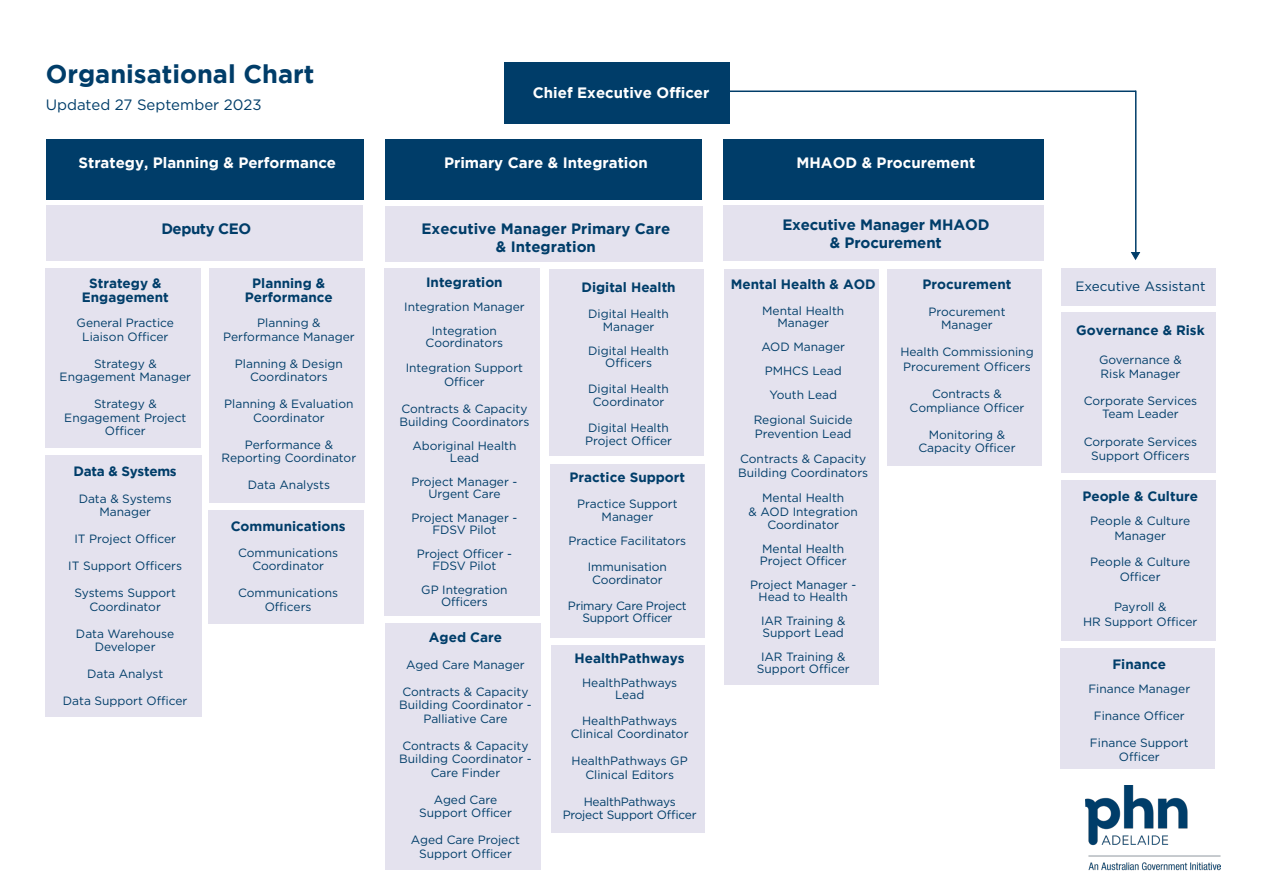
<style>
.page{position:relative;width:1263px;height:893px;background:#fff}
.page>*{position:absolute;margin:0;border:0;box-sizing:border-box;transform-origin:0 0}
.t1{font:700 25.5px "Gotham";color:#003d69}
.t2{font:700 15px "Gotham";color:#fff}
.t3{font:700 15px/18px "Gotham";letter-spacing:-.01em;color:#003d69;text-align:center}
.t4{font:15px "Gotham";color:#003d69}
.t5{font:700 15px "Gotham";letter-spacing:-.03em;color:#003d69}
.t6{font:700 13.5px/13.5px "Gotham";color:#003d69;text-align:center}
.t7{font:13.5px "Gotham";color:#003d69}
.t8{font:700 13.5px "Gotham";letter-spacing:-.02em;color:#003d69}
.t9{font:12px/13.5px "Gotham";color:#003d69;text-align:center}
.t10{font:12px/12px "Gotham";letter-spacing:-.02em;color:#003d69;text-align:center}
</style>
<div class="page">
<div style="left:504px;top:62px;width:226px;height:61px;background:#003d69"></div>
<div style="left:46px;top:206px;width:317px;height:55px;background:#e4e2ee"></div>
<div style="left:385px;top:206px;width:318px;height:55px;background:#e4e2ee"></div>
<div style="left:385px;top:268px;width:155px;height:347px;background:#e4e2ee"></div>
<div style="left:46px;top:139px;width:318px;height:61px;background:#003d69"></div>
<div style="left:724px;top:269px;width:154px;height:416px;background:#e4e2ee"></div>
<div style="left:1060px;top:480px;width:155px;height:161px;background:#e4e2ee"></div>
<div style="left:385px;top:139px;width:317px;height:61px;background:#003d69"></div>
<div style="left:887px;top:269px;width:155px;height:196px;background:#e4e2ee"></div>
<div style="left:1061px;top:312px;width:155px;height:161px;background:#e4e2ee"></div>
<div style="left:550px;top:464px;width:155px;height:174px;background:#e4e2ee"></div>
<div style="left:45px;top:456px;width:156px;height:261px;background:#e4e2ee"></div>
<div style="left:724px;top:206px;width:320px;height:55px;background:#e4e2ee"></div>
<div style="left:208px;top:509px;width:156px;height:114px;background:#e4e2ee"></div>
<div style="left:1060px;top:648px;width:154px;height:120px;background:#e4e2ee"></div>
<div style="left:724px;top:139px;width:320px;height:61px;background:#003d69"></div>
<div style="left:46px;top:268px;width:155px;height:180px;background:#e4e2ee"></div>
<div style="left:551px;top:645px;width:153px;height:188px;background:#e4e2ee"></div>
<div style="left:549px;top:269px;width:155px;height:187px;background:#e4e2ee"></div>
<div style="left:386px;top:623px;width:155px;height:247px;background:#e4e2ee"></div>
<div style="left:1061px;top:268px;width:155px;height:37px;background:#e4e2ee"></div>
<div style="left:209px;top:268px;width:155px;height:234px;background:#e4e2ee"></div>
<img style="left:1085px;top:785px;width:135px;height:86px">
<hr style="left:727px;top:91px;width:409px;height:1px;background:#003d69">
<hr style="left:1135px;top:91px;width:1px;height:164px;background:#003d69">
<svg style="left:1131px;top:252px;width:9px;height:8px"></svg>
<p class="t1" style="left:46px;top:60px;width:270px">Organisational Chart</p>
<p class="t4" style="left:46px;top:95px;width:217px">Updated 27 September 2023</p>
<p class="t2" style="left:79px;top:154px;width:259px">Strategy, Planning &amp; Performance</p>
<p class="t2" style="left:533px;top:84px;width:178px">Chief Executive Officer</p>
<p class="t2" style="left:444px;top:154px;width:205px">Primary Care &amp; Integration</p>
<p class="t2" style="left:796px;top:154px;width:180px">MHAOD &amp; Procurement</p>
<p class="t3" style="left:782px;top:216px;width:209px">Executive Manager MHAOD &amp; Procurement</p>
<p class="t5" style="left:161px;top:220px;width:91px">Deputy CEO</p>
<p class="t3" style="left:422px;top:219px;width:250px">Executive Manager Primary Care &amp; Integration</p>
<p class="t6" style="left:426px;top:275px;width:78px">Integration</p>
<p class="t9" style="left:404px;top:299px;width:122px">Integration Manager</p>
<p class="t9" style="left:426px;top:324px;width:79px;line-height:12px">Integration<br>Coordinators</p>
<p class="t9" style="left:406px;top:361px;width:119px">Integration Support<br>Officer</p>
<p class="t9" style="left:399px;top:401px;width:131px;text-align:left">Contracts &amp; Capacity<br>Building Coordinators</p>
<p class="t9" style="left:412px;top:440px;width:106px;line-height:12px">Aboriginal Health<br>Lead</p>
<p class="t9" style="left:411px;top:476px;width:108px;line-height:12px">Project Manager -<br>Urgent Care</p>
<p class="t9" style="left:411px;top:512px;width:108px;line-height:12px">Project Manager -<br>FDSV Pilot</p>
<p class="t9" style="left:417px;top:548px;width:97px;line-height:12px">Project Officer -<br>FDSV Pilot</p>
<p class="t9" style="left:421px;top:584px;width:88px;line-height:12px">GP Integration<br>Officers</p>
<p class="t6" style="left:252px;top:276px;width:74px">Planning &amp;</p>
<p class="t7" style="left:1075px;top:277px;width:132px">Executive Assistant</p>
<p class="t6" style="left:245px;top:290px;width:89px">Performance</p>
<p class="t9" style="left:223px;top:316px;width:133px">Planning &amp;<br>Performance Manager</p>
<p class="t9" style="left:235px;top:356px;width:109px">Planning &amp; Design<br>Coordinators</p>
<p class="t9" style="left:224px;top:397px;width:131px">Planning &amp; Evaluation<br>Coordinator</p>
<p class="t9" style="left:221px;top:437px;width:136px">Performance &amp;<br>Reporting Coordinator</p>
<p class="t9" style="left:248px;top:478px;width:84px">Data Analysts</p>
<p class="t6" style="left:82px;top:276px;width:89px">Strategy &amp;<br>Engagement</p>
<p class="t9" style="left:77px;top:316px;width:99px">General Practice<br>Liaison Officer</p>
<p class="t9" style="left:60px;top:356px;width:133px">Strategy &amp;<br>Engagement Manager</p>
<p class="t9" style="left:64px;top:397px;width:124px">Strategy &amp;<br>Engagement Project<br>Officer</p>
<p class="t6" style="left:922px;top:277px;width:90px">Procurement</p>
<p class="t9" style="left:928px;top:304px;width:79px">Procurement<br>Manager</p>
<p class="t9" style="left:900px;top:344px;width:135px;line-height:15px;text-align:left">Health Commissioning<br>Procurement Officers</p>
<p class="t9" style="left:910px;top:387px;width:116px">Contracts &amp;<br>Compliance Officer</p>
<p class="t9" style="left:918px;top:427px;width:99px">Monitoring &amp;<br>Capacity Officer</p>
<p class="t6" style="left:731px;top:277px;width:146px">Mental Health &amp; AOD</p>
<p class="t9" style="left:762px;top:304px;width:84px;line-height:12px">Mental Health<br>Manager</p>
<p class="t9" style="left:761px;top:339px;width:85px">AOD Manager</p>
<p class="t9" style="left:765px;top:363px;width:79px">PMHCS Lead</p>
<p class="t9" style="left:769px;top:387px;width:69px">Youth Lead</p>
<p class="t9" style="left:754px;top:413px;width:100px;text-align:left">Regional Suicide<br>Prevention Lead</p>
<p class="t9" style="left:738px;top:452px;width:131px;text-align:left">Contracts &amp; Capacity<br>Building Coordinators</p>
<p class="t9" style="left:748px;top:491px;width:111px">Mental Health<br>&amp; AOD Integration<br>Coordinator</p>
<p class="t9" style="left:760px;top:543px;width:88px;line-height:12px;text-align:left">Mental Health<br>Project Officer</p>
<p class="t9" style="left:750px;top:579px;width:108px;line-height:12px">Project Manager -<br>Head to Health</p>
<p class="t9" style="left:761px;top:615px;width:86px;line-height:12px;text-align:left">IAR Training &amp;<br>Support Lead</p>
<p class="t9" style="left:757px;top:651px;width:94px;line-height:12px">IAR Training &amp;<br>Support Officer</p>
<p class="t6" style="left:581px;top:280px;width:96px">Digital Health</p>
<p class="t9" style="left:588px;top:306px;width:82px">Digital Health<br>Manager</p>
<p class="t9" style="left:588px;top:345px;width:82px;line-height:12px">Digital Health<br>Officers</p>
<p class="t9" style="left:588px;top:381px;width:82px">Digital Health<br>Coordinator</p>
<p class="t9" style="left:585px;top:420px;width:88px;text-align:left">Digital Health<br>Project Officer</p>
<p class="t6" style="left:1076px;top:323px;width:130px">Governance &amp; Risk</p>
<p class="t9" style="left:1099px;top:353px;width:84px;text-align:left">Governance &amp;<br>Risk Manager</p>
<p class="t9" style="left:1084px;top:394px;width:115px">Corporate Services<br>Team Leader</p>
<p class="t9" style="left:1084px;top:435px;width:115px">Corporate Services<br>Support Officers</p>
<p class="t8" style="left:74px;top:463px;width:105px">Data &amp; Systems</p>
<p class="t9" style="left:79px;top:492px;width:94px">Data &amp; Systems<br>Manager</p>
<p class="t9" style="left:74px;top:532px;width:103px">IT Project Officer</p>
<p class="t9" style="left:68px;top:559px;width:115px">IT Support Officers</p>
<p class="t9" style="left:74px;top:586px;width:103px">Systems Support<br>Coordinator</p>
<p class="t9" style="left:76px;top:627px;width:100px">Data Warehouse<br>Developer</p>
<p class="t9" style="left:87px;top:667px;width:78px">Data Analyst</p>
<p class="t9" style="left:63px;top:694px;width:126px">Data Support Officer</p>
<p class="t6" style="left:570px;top:470px;width:117px">Practice Support</p>
<p class="t9" style="left:577px;top:497px;width:102px">Practice Support<br>Manager</p>
<p class="t9" style="left:569px;top:534px;width:119px">Practice Facilitators</p>
<p class="t9" style="left:588px;top:560px;width:80px">Immunisation<br>Coordinator</p>
<p class="t10" style="left:568px;top:599px;width:120px">Primary Care Project<br>Support Officer</p>
<p class="t6" style="left:1082px;top:489px;width:117px">People &amp; Culture</p>
<p class="t9" style="left:1090px;top:513px;width:101px;line-height:15px">People &amp; Culture<br>Manager</p>
<p class="t9" style="left:1090px;top:554px;width:101px;line-height:15px">People &amp; Culture<br>Officer</p>
<p class="t9" style="left:1083px;top:599px;width:116px;line-height:15px">Payroll &amp;<br>HR Support Officer</p>
<p class="t6" style="left:231px;top:519px;width:117px">Communications</p>
<p class="t9" style="left:238px;top:546px;width:102px">Communications</p>
<p class="t9" style="left:252px;top:559px;width:73px">Coordinator</p>
<p class="t9" style="left:238px;top:586px;width:102px">Communications<br>Officers</p>
<p class="t6" style="left:429px;top:630px;width:75px">Aged Care</p>
<p class="t9" style="left:406px;top:657px;width:120px">Aged Care Manager</p>
<p class="t9" style="left:399px;top:684px;width:134px">Contracts &amp; Capacity<br>Building Coordinator -<br>Palliative Care</p>
<p class="t9" style="left:399px;top:738px;width:134px">Contracts &amp; Capacity<br>Building Coordinator -<br>Care Finder</p>
<p class="t9" style="left:419px;top:792px;width:94px">Aged Care<br>Support Officer</p>
<p class="t9" style="left:411px;top:833px;width:111px">Aged Care Project<br>Support Officer</p>
<p class="t6" style="left:575px;top:651px;width:112px">HealthPathways</p>
<p class="t9" style="left:582px;top:677px;width:97px;line-height:12px">HealthPathways<br>Lead</p>
<p class="t9" style="left:571px;top:714px;width:119px">HealthPathways<br>Clinical Coordinator</p>
<p class="t9" style="left:572px;top:754px;width:118px">HealthPathways GP<br>Clinical Editors</p>
<p class="t10" style="left:563px;top:795px;width:136px;line-height:13.5px">HealthPathways<br>Project Support Officer</p>
<p class="t6" style="left:1112px;top:657px;width:55px">Finance</p>
<p class="t9" style="left:1088px;top:682px;width:103px">Finance Manager</p>
<p class="t9" style="left:1094px;top:709px;width:92px">Finance Officer</p>
<p class="t9" style="left:1090px;top:736px;width:100px">Finance Support<br>Officer</p>
</div>
